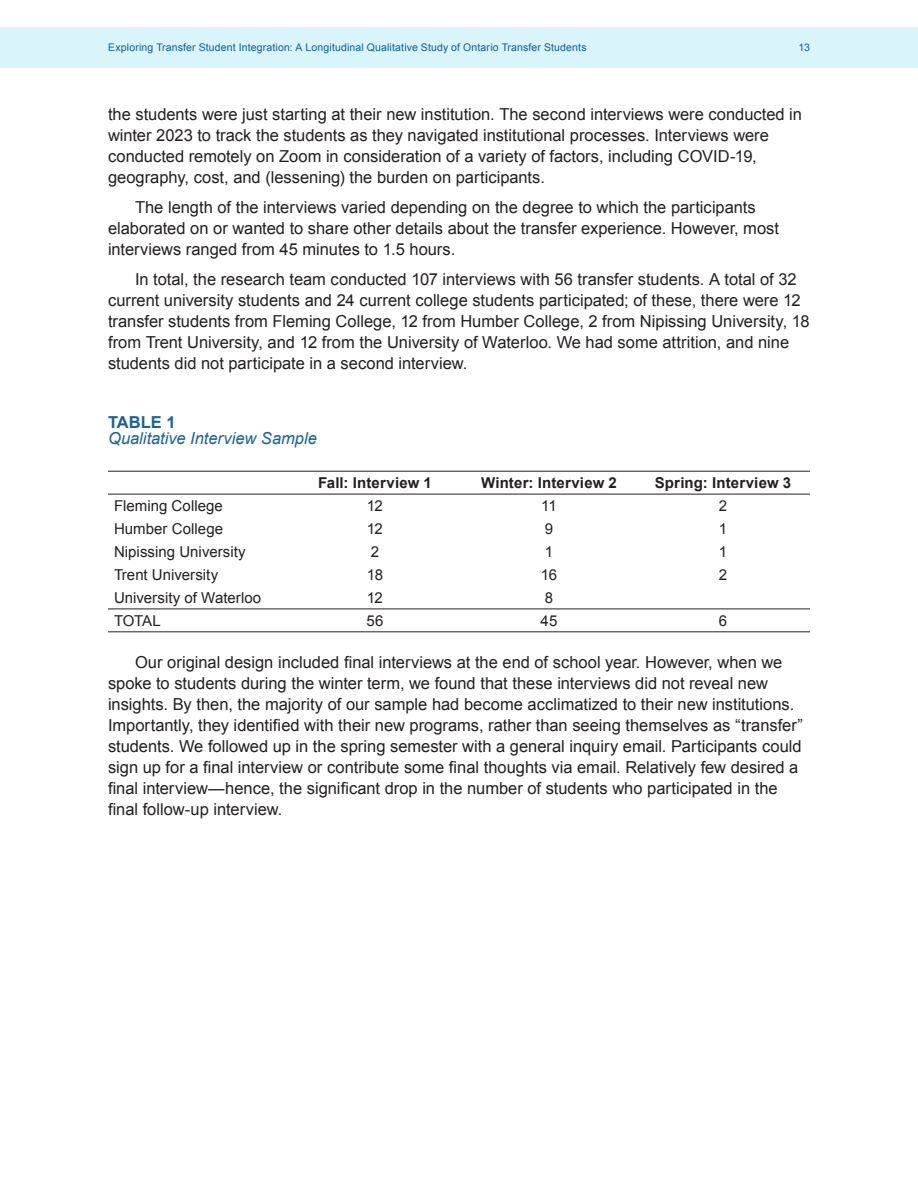
<style>
.page{position:relative;width:918px;height:1188px;background:#fff}
.page>*{position:absolute;margin:0;border:0;box-sizing:border-box;transform-origin:0 0}
.Body{font:16.5px/21px "Arial";color:#231f20}
.Table_B4_head{font:italic 16.5px/16.5px "Arial";color:#186398}
.table_body{font:15px "Arial";letter-spacing:.005em;color:#231f20}
.Table_body_bold_centered{font:700 15px "Arial";letter-spacing:.01em;color:#231f20}
.table_numbers{font:15px "Arial";letter-spacing:-.04em;color:#231f20}
.t1{font:10.5px "Arial";letter-spacing:.015em;color:#096094}
.s1{font-weight:700;font-style:normal}
</style>
<div class="page">
<div style="left:0;top:27px;width:918px;height:41px;background:#daf4fb"></div>
<hr style="left:108px;top:471px;width:180px;height:1px;background:#231f20">
<hr style="left:108px;top:494px;width:180px;height:1px;background:#231f20">
<hr style="left:108px;top:609px;width:180px;height:1px;background:#231f20">
<hr style="left:288px;top:609px;width:174px;height:1px;background:#231f20">
<hr style="left:462px;top:609px;width:174px;height:1px;background:#231f20">
<hr style="left:636px;top:609px;width:174px;height:1px;background:#231f20">
<hr style="left:108px;top:632px;width:180px;height:1px;background:#231f20">
<hr style="left:288px;top:632px;width:174px;height:1px;background:#231f20">
<hr style="left:462px;top:632px;width:174px;height:1px;background:#231f20">
<hr style="left:636px;top:632px;width:174px;height:1px;background:#231f20">
<hr style="left:288px;top:471px;width:174px;height:1px;background:#231f20">
<hr style="left:462px;top:471px;width:174px;height:1px;background:#231f20">
<hr style="left:636px;top:471px;width:174px;height:1px;background:#231f20">
<hr style="left:288px;top:494px;width:174px;height:1px;background:#231f20">
<hr style="left:462px;top:494px;width:174px;height:1px;background:#231f20">
<hr style="left:636px;top:494px;width:174px;height:1px;background:#231f20">
<p class="t1" style="left:108px;top:41px;width:480px">Exploring Transfer Student Integration: A Longitudinal Qualitative Study of Ontario Transfer Students</p>
<p class="t1" style="left:799px;top:41px;width:13px">13</p>
<p class="Body" style="left:108px;top:104px;width:696px">the students were just starting at their new institution. The second interviews were conducted in winter 2023 to track the students as they navigated institutional processes. Interviews were conducted remotely on Zoom in consideration of a variety of factors, including COVID-19, geography, cost, and (lessening) the burden on participants.</p>
<p class="Body" style="left:108px;top:197px;width:672px;text-indent:27px">The length of the interviews varied depending on the degree to which the participants elaborated on or wanted to share other details about the transfer experience. However, most interviews ranged from 45 minutes to 1.5 hours.</p>
<p class="Body" style="left:108px;top:269px;width:703px;text-indent:27px">In total, the research team conducted 107 interviews with 56 transfer students. A total of 32 current university students and 24 current college students participated; of these, there were 12 transfer students from Fleming College, 12 from Humber College, 2 from Nipissing University, 18 from Trent University, and 12 from the University of Waterloo. We had some attrition, and nine students did not participate in a second interview.</p>
<p class="Table_B4_head" style="left:108px;top:414px;width:210px"><span class="s1">TABLE 1<br></span>Qualitative Interview Sample</p>
<p class="Table_body_bold_centered" style="left:318px;top:473px;width:115px">Fall: Interview 1</p>
<p class="Table_body_bold_centered" style="left:481px;top:473px;width:137px">Winter: Interview 2</p>
<p class="Table_body_bold_centered" style="left:655px;top:473px;width:138px">Spring: Interview 3</p>
<p class="table_body" style="left:114px;top:496px;width:110px">Fleming College</p>
<p class="table_numbers" style="left:367px;top:496px;width:18px">12</p>
<p class="table_numbers" style="left:541px;top:496px;width:17px">11</p>
<p class="table_numbers" style="left:719px;top:496px;width:10px">2</p>
<p class="table_body" style="left:114px;top:519px;width:111px">Humber College</p>
<p class="table_numbers" style="left:367px;top:519px;width:18px">12</p>
<p class="table_numbers" style="left:545px;top:519px;width:10px">9</p>
<p class="table_numbers" style="left:719px;top:519px;width:10px">1</p>
<p class="table_body" style="left:114px;top:542px;width:133px">Nipissing University</p>
<p class="table_numbers" style="left:371px;top:542px;width:10px">2</p>
<p class="table_numbers" style="left:545px;top:542px;width:10px">1</p>
<p class="table_numbers" style="left:719px;top:542px;width:10px">1</p>
<p class="table_body" style="left:114px;top:565px;width:106px">Trent University</p>
<p class="table_numbers" style="left:367px;top:565px;width:18px">18</p>
<p class="table_numbers" style="left:541px;top:565px;width:18px">16</p>
<p class="table_numbers" style="left:719px;top:565px;width:10px">2</p>
<p class="table_body" style="left:114px;top:588px;width:149px">University of Waterloo</p>
<p class="table_numbers" style="left:367px;top:588px;width:18px">12</p>
<p class="table_numbers" style="left:545px;top:588px;width:10px">8</p>
<p class="table_body" style="left:114px;top:611px;width:48px">TOTAL</p>
<p class="table_numbers" style="left:367px;top:611px;width:18px">56</p>
<p class="table_numbers" style="left:541px;top:611px;width:18px">45</p>
<p class="table_numbers" style="left:719px;top:611px;width:10px">6</p>
<p class="Body" style="left:108px;top:652px;width:696px;text-indent:27px">Our original design included final interviews at the end of school year. However, when we spoke to students during the winter term, we found that these interviews did not reveal new insights. By then, the majority of our sample had become acclimatized to their new institutions.<br>Importantly, they identified with their new programs, rather than seeing themselves as “transfer” students. We followed up in the spring semester with a general inquiry email. Participants could sign up for a final interview or contribute some final thoughts via email. Relatively few desired a final interview—hence, the significant drop in the number of students who participated in the final follow-up interview.</p>
</div>
